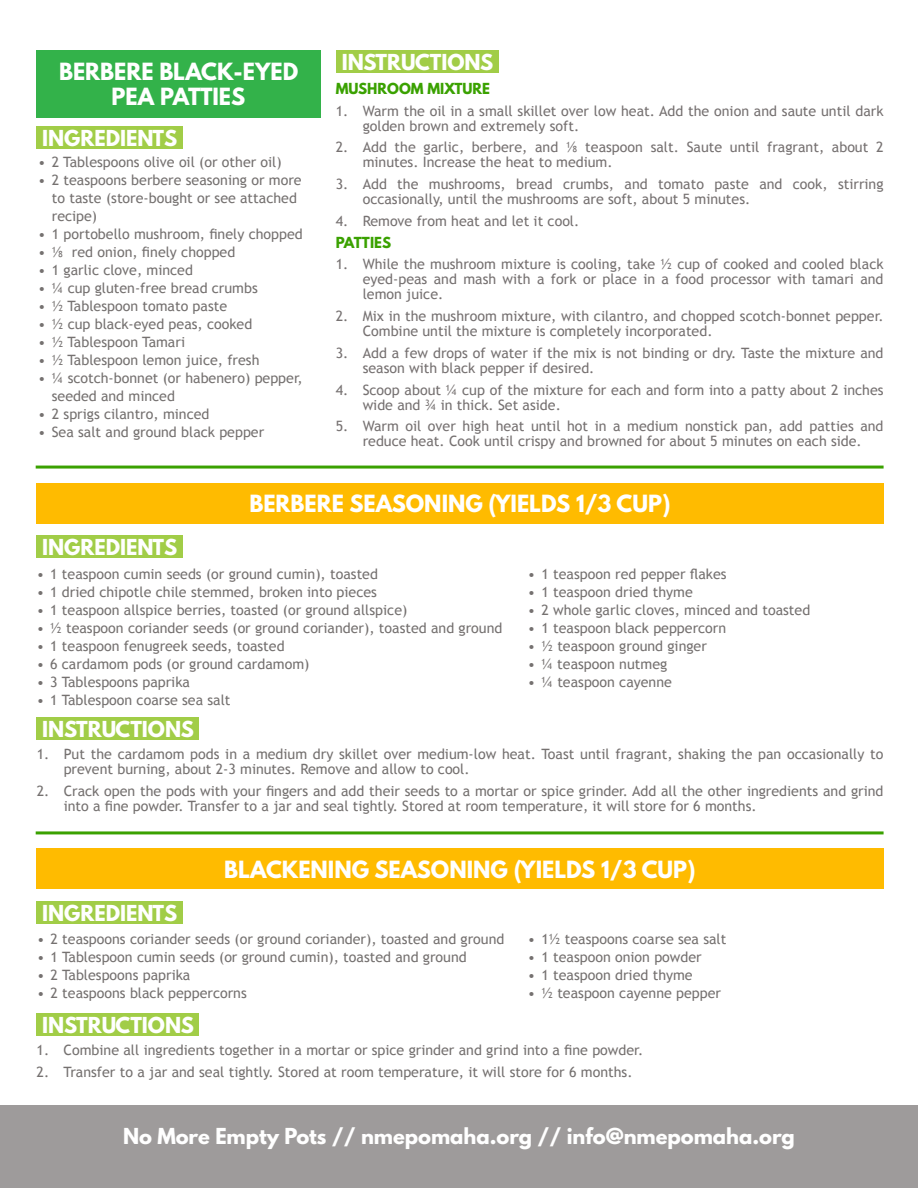
<style>
.page{position:relative;width:918px;height:1188px;background:#fff}
.page>*{position:absolute;margin:0;border:0;box-sizing:border-box;transform-origin:0 0}
.t1{font:700 21px/25.5px "League Spartan";color:#fff;text-align:center}
.t2{font:700 19.5px "League Spartan";color:#fff}
.t3{font:14.25px/18px "Trebuchet MS";color:#757170}
.t4{font:14.25px/15px "Trebuchet MS";color:#767171}
.t5{font:700 13.5px "League Spartan";color:#3aa100}
</style>
<div class="page">
<div style="left:0;top:1106px;width:918px;height:82px;background:#9e9b9b"></div>
<div style="left:36px;top:127px;width:147px;height:22px;background:#a1cd47"></div>
<div style="left:36px;top:535px;width:147px;height:23px;background:#a1cd47"></div>
<div style="left:36px;top:902px;width:147px;height:22px;background:#a1cd47"></div>
<div style="left:336px;top:51px;width:163px;height:22px;background:#a1cd47"></div>
<div style="left:36px;top:717px;width:163px;height:23px;background:#a1cd47"></div>
<div style="left:36px;top:1013px;width:163px;height:23px;background:#a1cd47"></div>
<div style="left:36px;top:51px;width:285px;height:67px;background:#33b24a"></div>
<div style="left:36px;top:483px;width:848px;height:40px;background:#fb0"></div>
<div style="left:36px;top:848px;width:848px;height:41px;background:#fb0"></div>
<hr style="left:36px;top:466px;width:848px;height:3px;background:#3aa100">
<hr style="left:36px;top:831px;width:848px;height:3px;background:#3aa100">
<h1 class="t1" style="left:59px;top:58px;width:241px">BERBERE BLACK-EYED<br>PEA PATTIES</h1>
<h2 class="t2" style="left:42px;top:123px;width:137px">INGREDIENTS</h2>
<p class="t3" style="left:38px;top:153px;width:245px">• 2 Tablespoons olive oil (or other oil)</p>
<p class="t3" style="left:52px;top:171px;width:251px;text-indent:-13px">• 2 teaspoons berbere seasoning or more to taste (store-bought or see attached recipe)</p>
<p class="t3" style="left:38px;top:225px;width:266px">• 1 portobello mushroom, finely chopped</p>
<p class="t3" style="left:38px;top:243px;width:199px">• ⅛ red onion, finely chopped</p>
<p class="t3" style="left:38px;top:261px;width:156px">• 1 garlic clove, minced</p>
<p class="t3" style="left:38px;top:279px;width:221px">• ¼ cup gluten-free bread crumbs</p>
<p class="t3" style="left:38px;top:297px;width:190px">• ½ Tablespoon tomato paste</p>
<p class="t3" style="left:38px;top:315px;width:216px">• ½ cup black-eyed peas, cooked</p>
<p class="t3" style="left:38px;top:333px;width:148px">• ½ Tablespoon Tamari</p>
<p class="t3" style="left:38px;top:351px;width:223px">• ½ Tablespoon lemon juice, fresh</p>
<p class="t3" style="left:52px;top:369px;width:253px;text-indent:-13px">• ¼ scotch-bonnet (or habenero) pepper, seeded and minced</p>
<p class="t3" style="left:38px;top:405px;width:173px">• 2 sprigs cilantro, minced</p>
<p class="t3" style="left:38px;top:423px;width:227px">• Sea salt and ground black pepper</p>
<h2 class="t2" style="left:342px;top:47px;width:153px">INSTRUCTIONS</h2>
<p class="t5" style="left:336px;top:78px;width:156px">MUSHROOM MIXTURE</p>
<p class="t4" style="left:363px;top:103px;width:522px;text-indent:-27px">1. Warm the oil in a small skillet over low heat. Add the onion and saute until dark golden brown and extremely soft.</p>
<p class="t4" style="left:363px;top:140px;width:522px;text-indent:-27px">2. Add the garlic, berbere, and ⅛ teaspoon salt. Saute until fragrant, about 2 minutes. Increase the heat to medium.</p>
<p class="t4" style="left:363px;top:177px;width:522px;text-indent:-27px">3. Add the mushrooms, bread crumbs, and tomato paste and cook, stirring occasionally, until the mushrooms are soft, about 5 minutes.</p>
<p class="t4" style="left:336px;top:213px;width:245px">4. Remove from heat and let it cool.</p>
<p class="t5" style="left:336px;top:232px;width:57px">PATTIES</p>
<p class="t4" style="left:363px;top:257px;width:522px;text-align:justify;text-indent:-27px">1. While the mushroom mixture is cooling, take ½ cup of cooked and cooled black eyed-peas and mash with a fork or place in a food processor with tamari and lemon juice.</p>
<p class="t4" style="left:363px;top:309px;width:522px;text-indent:-27px">2. Mix in the mushroom mixture, with cilantro, and chopped scotch-bonnet pepper.<br>Combine until the mixture is completely incorporated.</p>
<p class="t4" style="left:363px;top:345px;width:522px;text-indent:-27px">3. Add a few drops of water if the mix is not binding or dry. Taste the mixture and season with black pepper if desired.</p>
<p class="t4" style="left:363px;top:382px;width:522px;text-indent:-27px">4. Scoop about ¼ cup of the mixture for each and form into a patty about 2 inches wide and ¾ in thick. Set aside.</p>
<p class="t4" style="left:336px;top:419px;width:549px;text-align:center">5. Warm oil over high heat until hot in a medium nonstick pan, add patties and reduce heat. Cook until crispy and browned for about 5 minutes on each side.</p>
<h2 class="t2" style="left:42px;top:532px;width:137px">INGREDIENTS</h2>
<h1 class="t1" style="left:249px;top:491px;width:423px">BERBERE SEASONING (YIELDS 1/3 CUP)</h1>
<p class="t3" style="left:37px;top:565px;width:343px">• 1 teaspoon cumin seeds (or ground cumin), toasted</p>
<p class="t3" style="left:37px;top:583px;width:342px">• 1 dried chipotle chile stemmed, broken into pieces</p>
<p class="t3" style="left:37px;top:601px;width:372px">• 1 teaspoon allspice berries, toasted (or ground allspice)</p>
<p class="t3" style="left:37px;top:619px;width:467px">• ½ teaspoon coriander seeds (or ground coriander), toasted and ground</p>
<p class="t3" style="left:37px;top:637px;width:249px">• 1 teaspoon fenugreek seeds, toasted</p>
<p class="t3" style="left:37px;top:655px;width:274px">• 6 cardamom pods (or ground cardamom)</p>
<p class="t3" style="left:37px;top:673px;width:155px">• 3 Tablespoons paprika</p>
<p class="t3" style="left:37px;top:691px;width:195px">• 1 Tablespoon coarse sea salt</p>
<h2 class="t2" style="left:42px;top:714px;width:153px">INSTRUCTIONS</h2>
<p class="t3" style="left:528px;top:565px;width:200px">• 1 teaspoon red pepper flakes</p>
<p class="t3" style="left:528px;top:583px;width:166px">• 1 teaspoon dried thyme</p>
<p class="t3" style="left:528px;top:601px;width:284px">• 2 whole garlic cloves, minced and toasted</p>
<p class="t3" style="left:528px;top:619px;width:200px">• 1 teaspoon black peppercorn</p>
<p class="t3" style="left:528px;top:637px;width:180px">• ½ teaspoon ground ginger</p>
<p class="t3" style="left:528px;top:655px;width:141px">• ¼ teaspoon nutmeg</p>
<p class="t3" style="left:528px;top:673px;width:146px">• ¼ teaspoon cayenne</p>
<p class="t3" style="left:64px;top:747px;width:821px;line-height:15px;text-indent:-27px">1. Put the cardamom pods in a medium dry skillet over medium-low heat. Toast until fragrant, shaking the pan occasionally to prevent burning, about 2-3 minutes. Remove and allow to cool.</p>
<p class="t3" style="left:64px;top:784px;width:821px;line-height:15px;text-indent:-27px">2. Crack open the pods with your fingers and add their seeds to a mortar or spice grinder. Add all the other ingredients and grind into a fine powder. Transfer to a jar and seal tightly. Stored at room temperature, it will store for 6 months.</p>
<h2 class="t2" style="left:42px;top:898px;width:137px">INGREDIENTS</h2>
<h1 class="t1" style="left:224px;top:856px;width:473px">BLACKENING SEASONING (YIELDS 1/3 CUP)</h1>
<p class="t3" style="left:37px;top:930px;width:469px">• 2 teaspoons coriander seeds (or ground coriander), toasted and ground</p>
<p class="t3" style="left:37px;top:948px;width:431px">• 1 Tablespoon cumin seeds (or ground cumin), toasted and ground</p>
<p class="t3" style="left:37px;top:966px;width:155px">• 2 Tablespoons paprika</p>
<p class="t3" style="left:37px;top:984px;width:211px">• 2 teaspoons black peppercorns</p>
<h2 class="t2" style="left:42px;top:1009px;width:153px">INSTRUCTIONS</h2>
<p class="t3" style="left:528px;top:930px;width:200px">• 1½ teaspoons coarse sea salt</p>
<p class="t3" style="left:528px;top:948px;width:175px">• 1 teaspoon onion powder</p>
<p class="t3" style="left:528px;top:966px;width:166px">• 1 teaspoon dried thyme</p>
<p class="t3" style="left:528px;top:984px;width:195px">• ½ teaspoon cayenne pepper</p>
<p class="t3" style="left:37px;top:1041px;width:608px">1. Combine all ingredients together in a mortar or spice grinder and grind into a fine powder.</p>
<p class="t3" style="left:37px;top:1063px;width:597px">2. Transfer to a jar and seal tightly. Stored at room temperature, it will store for 6 months.</p>
<h2 class="t2" style="left:123px;top:1121px;width:673px">No More Empty Pots // nmepomaha.org // info@nmepomaha.org</h2>
</div>
